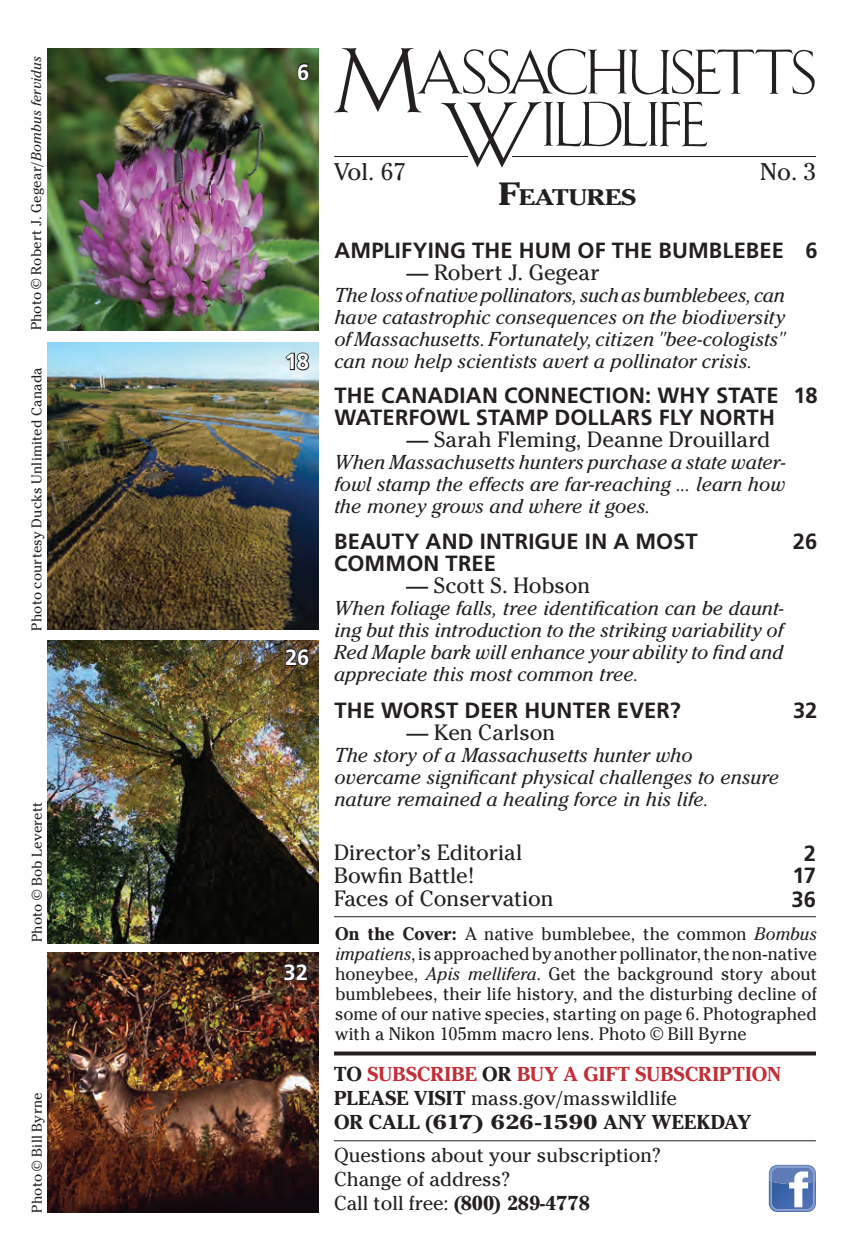
<style>
.page{position:relative;width:864px;height:1260px;background:#fff}
.page>*{position:absolute;margin:0;border:0;box-sizing:border-box;transform-origin:0 0}
.t1{font:24px "Cheltenham";color:#231f20}
.t2{font:700 22.4px "Cheltenham";color:#231f20;scale:1.2 1}
.t3{font:700 22px/22px "Frutiger";letter-spacing:.005em;color:#231f20}
.t4{font:22px/23px "Cheltenham";color:#231f20}
.t5{font:700 22px "Frutiger";color:#fff}
.t6{font:italic 20px/22px "Cheltenham";color:#231f20;text-align:justify}
.t7{font:700 20px/24px "Cheltenham";letter-spacing:.01em;color:#231f20}
.t8{font:20px/24px "Cheltenham";color:#231f20}
.t9{font:18px/20px "Cheltenham";letter-spacing:.005em;color:#231f20;text-align:justify}
.t10{font:14px "Cheltenham";letter-spacing:.015em;color:#231f20}
.s1{font-style:italic}
.s2{font-size:32px}
.s3{font-weight:700}
.s4{color:#c12f39}
.s5{font-weight:400}
</style>
<div class="page">
<img style="left:48px;top:48px;width:270px;height:282px">
<hr style="left:334px;top:156px;width:482px;height:1px;background:#231f20">
<svg style="left:334px;top:48px;width:481px;height:120px"></svg>
<img style="left:48px;top:342px;width:270px;height:288px">
<hr style="left:334px;top:1140px;width:482px;height:1px;background:#231f20">
<hr style="left:334px;top:916px;width:482px;height:1px;background:#231f20">
<svg style="left:334px;top:1052px;width:482px;height:4px;background:#3e3a3b"></svg>
<img style="left:48px;top:953px;width:270px;height:259px">
<svg style="left:282px;top:962px;width:27px;height:20px"></svg>
<img style="left:48px;top:640px;width:270px;height:303px">
<svg style="left:284px;top:647px;width:26px;height:20px"></svg>
<svg style="left:296px;top:62px;width:14px;height:20px"></svg>
<svg style="left:284px;top:351px;width:26px;height:20px"></svg>
<svg style="left:769px;top:1165px;width:47px;height:47px"></svg>
<p class="t10" style="left:28px;top:330px;width:276px;rotate:-90deg">Photo © Robert J. Gegear/<span class="s1">Bombus fervidus</span></p>
<p class="t5" style="left:297px;top:59px;width:14px">6</p>
<p class="t5" style="left:285px;top:349px;width:26px">18</p>
<p class="t10" style="left:28px;top:631px;width:264px;rotate:-90deg">Photo courtesy Ducks Unlimited Canada</p>
<p class="t10" style="left:29px;top:942px;width:142px;rotate:-90deg">Photo © Bob Leverett</p>
<p class="t10" style="left:29px;top:1213px;width:121px;rotate:-90deg">Photo © Bill Byrne</p>
<p class="t5" style="left:285px;top:644px;width:26px">26</p>
<p class="t5" style="left:284px;top:959px;width:26px">32</p>
<p class="t1" style="left:334px;top:158px;width:73px">Vol. 67</p>
<p class="t1" style="left:760px;top:158px;width:57px">No. 3</p>
<p class="t2" style="left:498px;top:183px;width:116px"><span class="s2">F</span>EATURES</p>
<p class="t3" style="left:334px;top:239px;width:451px">AMPLIFYING THE HUM OF THE BUMBLEBEE</p>
<p class="t4" style="left:406px;top:261px;width:195px">— Robert J. Gegear</p>
<p class="t6" style="left:334px;top:284px;width:452px">The loss of native pollinators, such as bumblebees, can have catastrophic consequences on the biodiversity of Massachusetts. Fortunately, citizen "bee-cologists" can now help scientists avert a pollinator crisis.</p>
<p class="t3" style="left:334px;top:385px;width:446px">THE CANADIAN CONNECTION: WHY STATE<br>WATERFOWL STAMP DOLLARS FLY NORTH</p>
<p class="t4" style="left:406px;top:428px;width:366px">— Sarah Fleming, Deanne Drouillard</p>
<p class="t6" style="left:334px;top:452px;width:453px">When Massachusetts hunters purchase a state water&shy;fowl stamp the effects are far-reaching ... learn how the money grows and where it goes.</p>
<p class="t3" style="left:805px;top:239px;width:14px">6</p>
<p class="t3" style="left:794px;top:385px;width:26px">18</p>
<p class="t3" style="left:793px;top:530px;width:26px">26</p>
<p class="t3" style="left:334px;top:530px;width:365px">BEAUTY AND INTRIGUE IN A MOST<br>COMMON TREE</p>
<p class="t4" style="left:406px;top:574px;width:186px">— Scott S. Hobson</p>
<p class="t6" style="left:334px;top:597px;width:451px">When foliage falls, tree identification can be daunt&shy;ing but this introduction to the striking variability of Red Maple bark will enhance your ability to find and appreciate this most common tree.</p>
<p class="t3" style="left:334px;top:699px;width:348px">THE WORST DEER HUNTER EVER?</p>
<p class="t4" style="left:406px;top:721px;width:150px">— Ken Carlson</p>
<p class="t6" style="left:334px;top:744px;width:446px;text-align:left">The story of a Massachusetts hunter who overcame significant physical challenges to ensure nature remained a healing force in his life.</p>
<p class="t3" style="left:793px;top:699px;width:26px">32</p>
<p class="t4" style="left:334px;top:841px;width:221px">Director’s Editorial<br>Bowfin Battle!<br>Faces of Conservation</p>
<p class="t3" style="left:791px;top:830px;width:26px;line-height:46px;text-align:center">2<br>36</p>
<p class="t3" style="left:793px;top:864px;width:25px">17</p>
<p class="t9" style="left:335px;top:924px;width:483px"><span class="s3">On the Cover:</span> A native bumblebee, the common <span class="s1">Bombus impatiens</span>, is approached by another pollinator, the non-native honeybee, <span class="s1">Apis mellifera</span>. Get the background story about bumblebees, their life history, and the disturbing decline of some of our native species, starting on page 6. Photographed with a Nikon 105mm macro lens. Photo © Bill Byrne</p>
<p class="t7" style="left:334px;top:1062px;width:449px">TO <span class="s4">SUBSCRIBE</span> OR <span class="s4">BUY A GIFT SUBSCRIPTION<br></span>PLEASE VISIT <span class="s5">mass.gov/masswildlife<br></span>OR CALL (617) 626-1590 ANY WEEKDAY</p>
<p class="t8" style="left:334px;top:1144px;width:328px">Questions about your subscription?<br>Change of address?<br>Call toll free: <span class="s3">(800) 289-4778</span></p>
</div>
